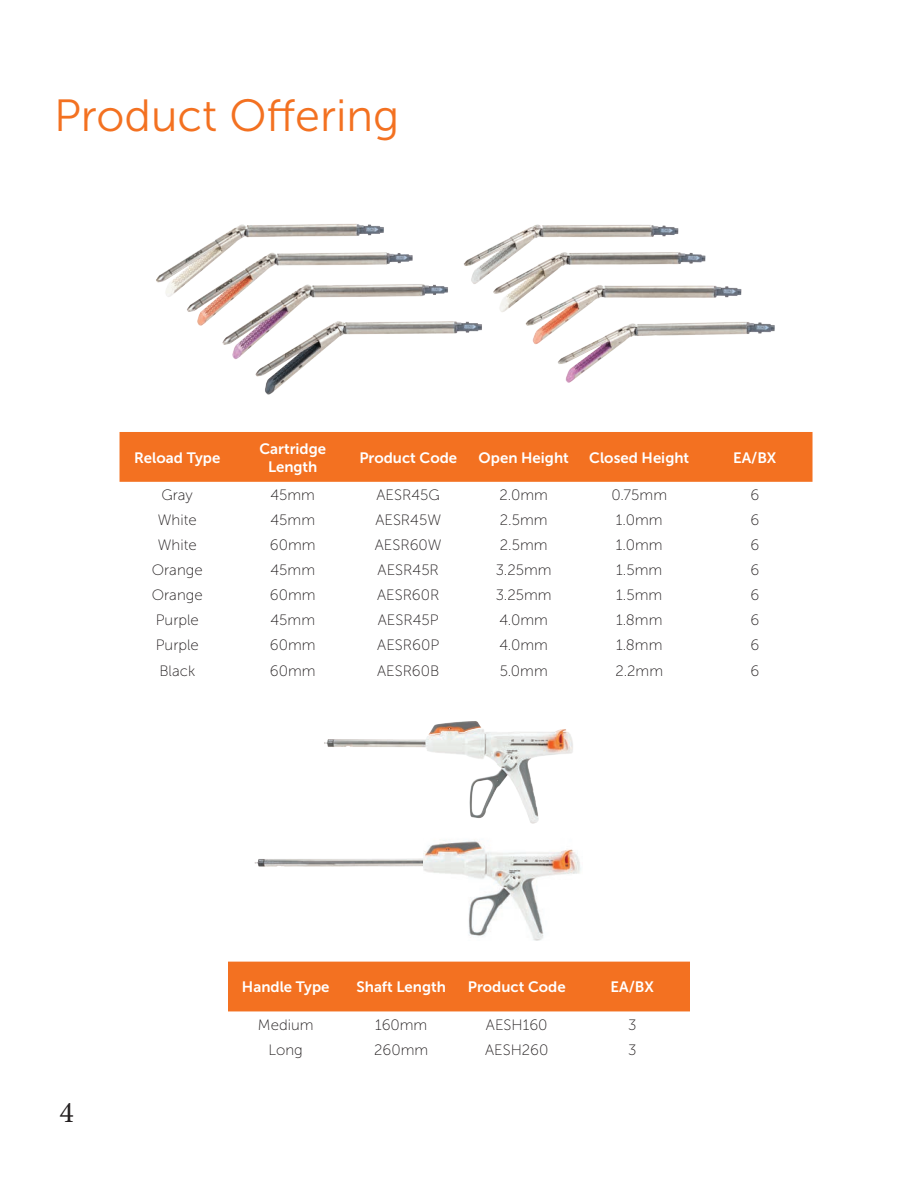
<style>
.page{position:relative;width:918px;height:1188px;background:#fff}
.page>*{position:absolute;margin:0;border:0;box-sizing:border-box;transform-origin:0 0}
.t1{font:45px "Museo Sans 300";color:#f37121}
.t2{font:30px "Minion Pro";color:#231f20}
.t3{font:15px "Museo Sans 100";color:#231f20}
.t4{font:15px/18px "Museo Sans 700";color:#fff;text-align:center}
</style>
<div class="page">
<div style="left:120px;top:432px;width:693px;height:50px;background:#f37121"></div>
<div style="left:228px;top:962px;width:462px;height:49px;background:#f37121"></div>
<img style="left:131px;top:223px;width:670px;height:233px">
<img style="left:324px;top:721px;width:249px;height:67px">
<img style="left:253px;top:788px;width:366px;height:224px">
<img style="left:424px;top:830px;width:158px;height:111px">
<h1 class="t1" style="left:54px;top:92px;width:347px">Product Offering</h1>
<p class="t4" style="left:134px;top:448px;width:88px">Reload Type</p>
<p class="t4" style="left:259px;top:439px;width:68px">Cartridge<br>Length</p>
<p class="t4" style="left:359px;top:448px;width:99px">Product Code</p>
<p class="t4" style="left:479px;top:448px;width:92px">Open Height</p>
<p class="t4" style="left:589px;top:448px;width:101px">Closed Height</p>
<p class="t4" style="left:733px;top:448px;width:45px">EA/BX</p>
<p class="t3" style="left:162px;top:487px;width:33px">Gray</p>
<p class="t3" style="left:270px;top:487px;width:46px">45mm</p>
<p class="t3" style="left:377px;top:487px;width:65px">AESR45G</p>
<p class="t3" style="left:500px;top:487px;width:50px">2.0mm</p>
<p class="t3" style="left:611px;top:487px;width:57px">0.75mm</p>
<p class="t3" style="left:750px;top:487px;width:10px">6</p>
<p class="t3" style="left:158px;top:512px;width:40px">White</p>
<p class="t3" style="left:270px;top:512px;width:46px">45mm</p>
<p class="t3" style="left:375px;top:512px;width:67px">AESR45W</p>
<p class="t3" style="left:500px;top:512px;width:49px">2.5mm</p>
<p class="t3" style="left:616px;top:512px;width:48px">1.0mm</p>
<p class="t3" style="left:750px;top:512px;width:10px">6</p>
<p class="t3" style="left:158px;top:537px;width:40px">White</p>
<p class="t3" style="left:270px;top:537px;width:47px">60mm</p>
<p class="t3" style="left:375px;top:537px;width:68px">AESR60W</p>
<p class="t3" style="left:500px;top:537px;width:49px">2.5mm</p>
<p class="t3" style="left:616px;top:537px;width:48px">1.0mm</p>
<p class="t3" style="left:750px;top:537px;width:10px">6</p>
<p class="t3" style="left:152px;top:562px;width:52px">Orange</p>
<p class="t3" style="left:270px;top:562px;width:46px">45mm</p>
<p class="t3" style="left:378px;top:562px;width:63px">AESR45R</p>
<p class="t3" style="left:496px;top:562px;width:57px">3.25mm</p>
<p class="t3" style="left:616px;top:562px;width:47px">1.5mm</p>
<p class="t3" style="left:750px;top:562px;width:10px">6</p>
<p class="t3" style="left:152px;top:587px;width:52px">Orange</p>
<p class="t3" style="left:270px;top:587px;width:47px">60mm</p>
<p class="t3" style="left:377px;top:587px;width:64px">AESR60R</p>
<p class="t3" style="left:496px;top:587px;width:57px">3.25mm</p>
<p class="t3" style="left:616px;top:587px;width:47px">1.5mm</p>
<p class="t3" style="left:750px;top:587px;width:10px">6</p>
<p class="t3" style="left:156px;top:612px;width:45px">Purple</p>
<p class="t3" style="left:270px;top:612px;width:46px">45mm</p>
<p class="t3" style="left:378px;top:612px;width:62px">AESR45P</p>
<p class="t3" style="left:500px;top:612px;width:50px">4.0mm</p>
<p class="t3" style="left:616px;top:612px;width:48px">1.8mm</p>
<p class="t3" style="left:750px;top:612px;width:10px">6</p>
<p class="t3" style="left:156px;top:637px;width:45px">Purple</p>
<p class="t3" style="left:270px;top:637px;width:47px">60mm</p>
<p class="t3" style="left:377px;top:637px;width:64px">AESR60P</p>
<p class="t3" style="left:500px;top:637px;width:50px">4.0mm</p>
<p class="t3" style="left:616px;top:637px;width:48px">1.8mm</p>
<p class="t3" style="left:750px;top:637px;width:10px">6</p>
<p class="t3" style="left:159px;top:662px;width:37px">Black</p>
<p class="t3" style="left:270px;top:662px;width:47px">60mm</p>
<p class="t3" style="left:377px;top:662px;width:64px">AESR60B</p>
<p class="t3" style="left:500px;top:662px;width:50px">5.0mm</p>
<p class="t3" style="left:615px;top:662px;width:49px">2.2mm</p>
<p class="t3" style="left:750px;top:662px;width:10px">6</p>
<h2 class="t2" style="left:59px;top:1092px;width:16px">4</h2>
<p class="t4" style="left:242px;top:978px;width:89px">Handle Type</p>
<p class="t4" style="left:357px;top:978px;width:91px">Shaft Length</p>
<p class="t4" style="left:468px;top:978px;width:99px">Product Code</p>
<p class="t4" style="left:611px;top:978px;width:45px">EA/BX</p>
<p class="t3" style="left:258px;top:1017px;width:57px">Medium</p>
<p class="t3" style="left:375px;top:1017px;width:54px">160mm</p>
<p class="t3" style="left:486px;top:1017px;width:63px">AESH160</p>
<p class="t3" style="left:628px;top:1017px;width:10px">3</p>
<p class="t3" style="left:269px;top:1042px;width:36px">Long</p>
<p class="t3" style="left:374px;top:1042px;width:56px">260mm</p>
<p class="t3" style="left:485px;top:1042px;width:65px">AESH260</p>
<p class="t3" style="left:628px;top:1042px;width:10px">3</p>
</div>
